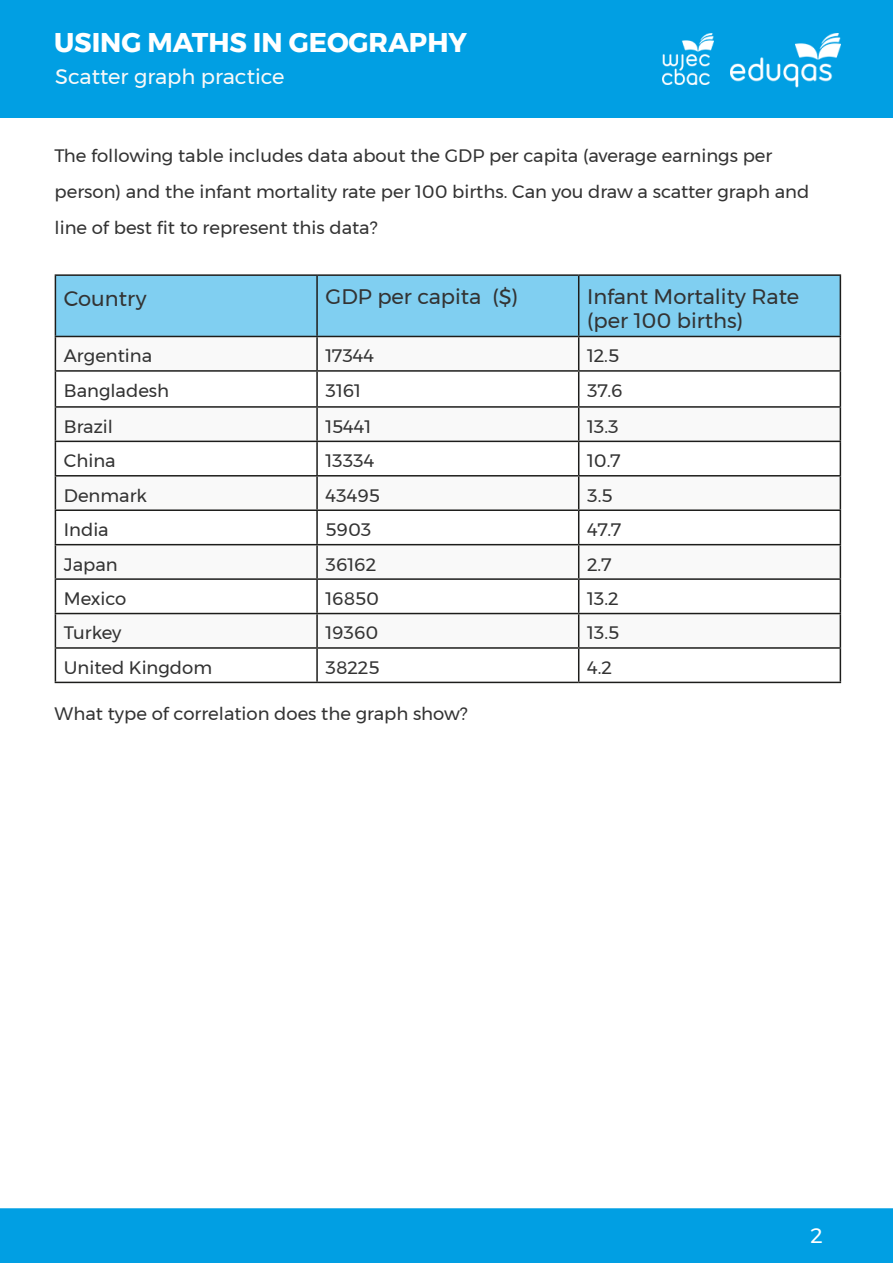
<style>
.page{position:relative;width:893px;height:1263px;background:#fff}
.page>*{position:absolute;margin:0;border:0;box-sizing:border-box;transform-origin:0 0}
.t1{font:700 27px "Montserrat";color:#fff}
.table_header{font:21px/24px "Montserrat";color:#333}
.t2{font:21px "Montserrat";color:#f9f9f9}
.Paragraph_text{font:21px "Montserrat";color:#333}
.t3{font:21px "Montserrat";color:#fff}
.Paragraph_text-2{font:18px/36px "Montserrat";color:#333}
.Table_body{font:18px "Montserrat";color:#333}
</style>
<div class="page">
<div style="left:0;top:1208px;width:893px;height:55px;background:#019fe3"></div>
<div style="left:0;top:0;width:893px;height:118px;background:#019fe3"></div>
<img style="left:663px;top:33px;width:51px;height:51px">
<img style="left:731px;top:33px;width:109px;height:55px">
<div style="left:56px;top:276px;width:784px;height:60px;background:#80cff1"></div>
<svg style="left:56px;top:372px;width:784px;height:310px"></svg>
<hr style="left:55px;top:274px;width:262px;height:2px;background:#1d1d1b">
<hr style="left:55px;top:276px;width:1px;height:60px;background:#1d1d1b">
<hr style="left:317px;top:274px;width:262px;height:2px;background:#1d1d1b">
<hr style="left:316px;top:276px;width:2px;height:60px;background:#1d1d1b">
<hr style="left:579px;top:274px;width:262px;height:2px;background:#1d1d1b">
<hr style="left:578px;top:276px;width:1px;height:60px;background:#1d1d1b">
<hr style="left:840px;top:276px;width:1px;height:60px;background:#1d1d1b">
<hr style="left:55px;top:336px;width:262px;height:1px;background:#1d1d1b">
<hr style="left:55px;top:337px;width:1px;height:33px;background:#1d1d1b">
<hr style="left:317px;top:336px;width:262px;height:1px;background:#1d1d1b">
<hr style="left:316px;top:337px;width:2px;height:33px;background:#1d1d1b">
<hr style="left:579px;top:336px;width:262px;height:1px;background:#1d1d1b">
<hr style="left:578px;top:337px;width:1px;height:33px;background:#1d1d1b">
<hr style="left:840px;top:337px;width:1px;height:33px;background:#1d1d1b">
<hr style="left:55px;top:370px;width:262px;height:2px;background:#1d1d1b">
<hr style="left:55px;top:372px;width:1px;height:34px;background:#1d1d1b">
<hr style="left:317px;top:370px;width:262px;height:2px;background:#1d1d1b">
<hr style="left:316px;top:372px;width:2px;height:34px;background:#1d1d1b">
<hr style="left:579px;top:370px;width:262px;height:2px;background:#1d1d1b">
<hr style="left:578px;top:372px;width:1px;height:34px;background:#1d1d1b">
<hr style="left:840px;top:372px;width:1px;height:34px;background:#1d1d1b">
<hr style="left:55px;top:406px;width:262px;height:2px;background:#1d1d1b">
<hr style="left:55px;top:408px;width:1px;height:33px;background:#1d1d1b">
<hr style="left:317px;top:406px;width:262px;height:2px;background:#1d1d1b">
<hr style="left:316px;top:408px;width:2px;height:33px;background:#1d1d1b">
<hr style="left:579px;top:406px;width:262px;height:2px;background:#1d1d1b">
<hr style="left:578px;top:408px;width:1px;height:33px;background:#1d1d1b">
<hr style="left:840px;top:408px;width:1px;height:33px;background:#1d1d1b">
<hr style="left:55px;top:441px;width:262px;height:1px;background:#1d1d1b">
<hr style="left:55px;top:442px;width:1px;height:33px;background:#1d1d1b">
<hr style="left:317px;top:441px;width:262px;height:1px;background:#1d1d1b">
<hr style="left:316px;top:442px;width:2px;height:33px;background:#1d1d1b">
<hr style="left:579px;top:441px;width:262px;height:1px;background:#1d1d1b">
<hr style="left:578px;top:442px;width:1px;height:33px;background:#1d1d1b">
<hr style="left:840px;top:442px;width:1px;height:33px;background:#1d1d1b">
<hr style="left:55px;top:475px;width:262px;height:1px;background:#1d1d1b">
<hr style="left:55px;top:476px;width:1px;height:33px;background:#1d1d1b">
<hr style="left:317px;top:475px;width:262px;height:1px;background:#1d1d1b">
<hr style="left:316px;top:476px;width:2px;height:33px;background:#1d1d1b">
<hr style="left:579px;top:475px;width:262px;height:1px;background:#1d1d1b">
<hr style="left:578px;top:476px;width:1px;height:33px;background:#1d1d1b">
<hr style="left:840px;top:476px;width:1px;height:33px;background:#1d1d1b">
<hr style="left:55px;top:509px;width:262px;height:2px;background:#1d1d1b">
<hr style="left:55px;top:511px;width:1px;height:33px;background:#1d1d1b">
<hr style="left:317px;top:509px;width:262px;height:2px;background:#1d1d1b">
<hr style="left:316px;top:511px;width:2px;height:33px;background:#1d1d1b">
<hr style="left:579px;top:509px;width:262px;height:2px;background:#1d1d1b">
<hr style="left:578px;top:511px;width:1px;height:33px;background:#1d1d1b">
<hr style="left:840px;top:511px;width:1px;height:33px;background:#1d1d1b">
<hr style="left:55px;top:544px;width:262px;height:1px;background:#1d1d1b">
<hr style="left:55px;top:545px;width:1px;height:33px;background:#1d1d1b">
<hr style="left:317px;top:544px;width:262px;height:1px;background:#1d1d1b">
<hr style="left:316px;top:545px;width:2px;height:33px;background:#1d1d1b">
<hr style="left:579px;top:544px;width:262px;height:1px;background:#1d1d1b">
<hr style="left:578px;top:545px;width:1px;height:33px;background:#1d1d1b">
<hr style="left:840px;top:545px;width:1px;height:33px;background:#1d1d1b">
<hr style="left:55px;top:578px;width:262px;height:2px;background:#1d1d1b">
<hr style="left:55px;top:580px;width:1px;height:33px;background:#1d1d1b">
<hr style="left:317px;top:578px;width:262px;height:2px;background:#1d1d1b">
<hr style="left:316px;top:580px;width:2px;height:33px;background:#1d1d1b">
<hr style="left:579px;top:578px;width:262px;height:2px;background:#1d1d1b">
<hr style="left:578px;top:580px;width:1px;height:33px;background:#1d1d1b">
<hr style="left:840px;top:580px;width:1px;height:33px;background:#1d1d1b">
<hr style="left:55px;top:613px;width:262px;height:1px;background:#1d1d1b">
<hr style="left:55px;top:614px;width:1px;height:33px;background:#1d1d1b">
<hr style="left:317px;top:613px;width:262px;height:1px;background:#1d1d1b">
<hr style="left:316px;top:614px;width:2px;height:33px;background:#1d1d1b">
<hr style="left:579px;top:613px;width:262px;height:1px;background:#1d1d1b">
<hr style="left:578px;top:614px;width:1px;height:33px;background:#1d1d1b">
<hr style="left:840px;top:614px;width:1px;height:33px;background:#1d1d1b">
<hr style="left:55px;top:647px;width:262px;height:2px;background:#1d1d1b">
<hr style="left:55px;top:649px;width:1px;height:33px;background:#1d1d1b">
<hr style="left:317px;top:647px;width:262px;height:2px;background:#1d1d1b">
<hr style="left:316px;top:649px;width:2px;height:33px;background:#1d1d1b">
<hr style="left:579px;top:647px;width:262px;height:2px;background:#1d1d1b">
<hr style="left:578px;top:649px;width:1px;height:33px;background:#1d1d1b">
<hr style="left:840px;top:649px;width:1px;height:33px;background:#1d1d1b">
<hr style="left:55px;top:682px;width:262px;height:1px;background:#1d1d1b">
<hr style="left:317px;top:682px;width:262px;height:1px;background:#1d1d1b">
<hr style="left:579px;top:682px;width:262px;height:1px;background:#1d1d1b">
<h1 class="t1" style="left:54px;top:20px;width:414px">USING MATHS IN GEOGRAPHY</h1>
<p class="t2" style="left:55px;top:61px;width:231px">Scatter graph practice</p>
<p class="Paragraph_text-2" style="left:55px;top:137px;width:756px">The following table includes data about the GDP per capita (average earnings per person) and the infant mortality rate per 100 births. Can you draw a scatter graph and line of best fit to represent this data?</p>
<p class="Paragraph_text" style="left:64px;top:283px;width:84px">Country</p>
<p class="table_header" style="left:326px;top:284px;width:194px">GDP per capita ($)</p>
<p class="table_header" style="left:587px;top:284px;width:214px">Infant Mortality Rate (per 100 births)</p>
<p class="Table_body" style="left:64px;top:342px;width:90px">Argentina</p>
<p class="Table_body" style="left:326px;top:342px;width:50px">17344</p>
<p class="Table_body" style="left:587px;top:342px;width:33px">12.5</p>
<p class="Table_body" style="left:64px;top:377px;width:107px">Bangladesh</p>
<p class="Table_body" style="left:326px;top:377px;width:37px">3161</p>
<p class="Table_body" style="left:587px;top:377px;width:37px">37.6</p>
<p class="Table_body" style="left:64px;top:413px;width:51px">Brazil</p>
<p class="Table_body" style="left:326px;top:413px;width:47px">15441</p>
<p class="Table_body" style="left:587px;top:413px;width:33px">13.3</p>
<p class="Table_body" style="left:64px;top:447px;width:53px">China</p>
<p class="Table_body" style="left:326px;top:447px;width:50px">13334</p>
<p class="Table_body" style="left:587px;top:447px;width:35px">10.7</p>
<p class="Table_body" style="left:64px;top:482px;width:85px">Denmark</p>
<p class="Table_body" style="left:326px;top:482px;width:56px">43495</p>
<p class="Table_body" style="left:587px;top:482px;width:27px">3.5</p>
<p class="Table_body" style="left:64px;top:516px;width:46px">India</p>
<p class="Table_body" style="left:326px;top:516px;width:47px">5903</p>
<p class="Table_body" style="left:587px;top:516px;width:36px">47.7</p>
<p class="Table_body" style="left:64px;top:550px;width:55px">Japan</p>
<p class="Table_body" style="left:326px;top:550px;width:52px">36162</p>
<p class="Table_body" style="left:587px;top:550px;width:26px">2.7</p>
<p class="Table_body" style="left:64px;top:585px;width:64px">Mexico</p>
<p class="Table_body" style="left:326px;top:585px;width:55px">16850</p>
<p class="Table_body" style="left:587px;top:585px;width:33px">13.2</p>
<p class="Table_body" style="left:64px;top:619px;width:59px">Turkey</p>
<p class="Table_body" style="left:326px;top:619px;width:54px">19360</p>
<p class="Table_body" style="left:587px;top:619px;width:33px">13.5</p>
<p class="Table_body" style="left:64px;top:654px;width:150px">United Kingdom</p>
<p class="Table_body" style="left:326px;top:654px;width:55px">38225</p>
<p class="Table_body" style="left:587px;top:654px;width:26px">4.2</p>
<p class="Paragraph_text-2" style="left:55px;top:695px;width:414px">What type of correlation does the graph show?</p>
<p class="t3" style="left:811px;top:1219px;width:14px">2</p>
</div>
